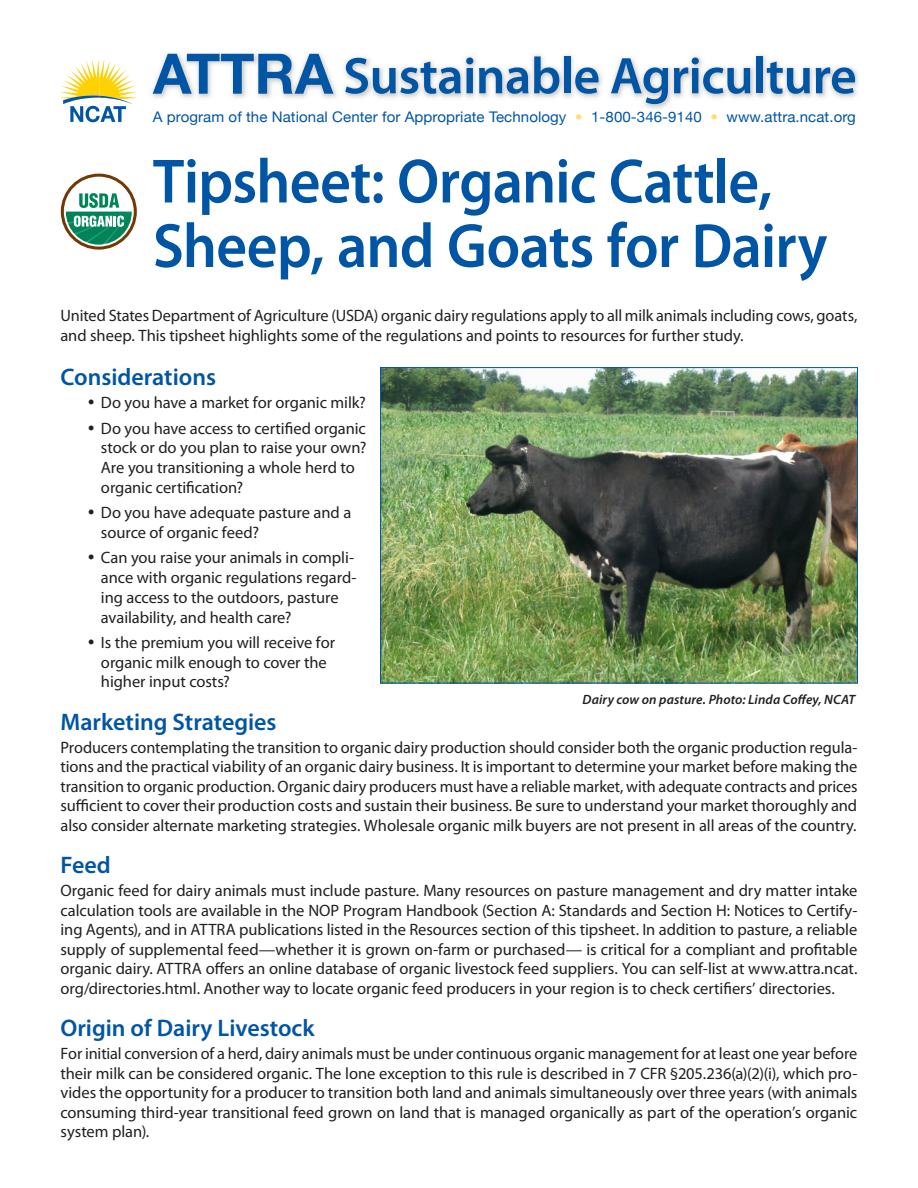
<style>
.page{position:relative;width:918px;height:1188px;background:#fff}
.page>*{position:absolute;margin:0;border:0;box-sizing:border-box;transform-origin:0 0}
.Publication_Title{font:600 63px/64.5px "Myriad Pro";letter-spacing:-.015em;color:#0155a5;scale:.95 1}
.t1{font:600 51.9px "Myriad Pro";letter-spacing:-.01em;color:#0155a5}
.Heading_level_2{font:600 24px "Myriad Pro";color:#0155a5}
.Boxed_Text{font:16.5px/19.5px "Myriad Pro";letter-spacing:-.005em;color:#231f20;text-align:justify}
.Boxed_text__Bulleted{font:16.5px/19.8px "Myriad Pro";letter-spacing:-.005em;color:#231f20}
.t2{font:14.7px "Helvetica Neue";letter-spacing:.005em;color:#0155a5}
.Caption_No_Rule{font:italic 600 13.5px "Myriad Pro";letter-spacing:.005em;color:#231f20}
.s1{color:#ffde74}
</style>
<div class="page">
<img style="left:152px;top:53px;width:706px;height:56px">
<svg style="left:59px;top:59px;width:68px;height:63px"></svg>
<img style="left:100px;top:106px;width:14px;height:16px">
<img style="left:114px;top:106px;width:12px;height:16px">
<img style="left:100px;top:59px;width:37px;height:40px">
<img style="left:100px;top:96px;width:33px;height:9px">
<svg style="left:153px;top:54px;width:180px;height:40px"></svg>
<div style="left:61px;top:174px;width:76px;height:76px;border:3px solid #723806;border-radius:50%"></div>
<svg style="left:66px;top:193px;width:66px;height:51px"></svg>
<img style="left:382px;top:369px;width:474px;height:312px">
<div style="left:380px;top:367px;width:478px;height:316px;border:1px solid #0155a5"></div>
<h2 class="t1" style="left:343px;top:43px;width:515px">Sustainable Agriculture</h2>
<p class="t2" style="left:153px;top:108px;width:704px">A program of the National Center for Appropriate Technology <span class="s1">•</span> 1-800-346-9140 <span class="s1">•</span> www.attra.ncat.org</p>
<p class="Publication_Title" style="left:153px;top:147px;width:712px">Tipsheet: Organic Cattle,<br>Sheep, and Goats for Dairy</p>
<p class="Boxed_Text" style="left:60px;top:306px;width:799px">United States Department of Agriculture (USDA) organic dairy regulations apply to all milk animals including cows, goats, and sheep. This tipsheet highlights some of the regulations and points to resources for further study.</p>
<p class="Heading_level_2" style="left:60px;top:362px;width:157px">Considerations</p>
<p class="Boxed_text__Bulleted" style="left:101px;top:393px;width:266px">Do you have a market for organic milk?</p>
<p class="Boxed_text__Bulleted" style="left:101px;top:418px;width:267px">Do you have access to certified organic stock or do you plan to raise your own?<br>Are you transitioning a whole herd to organic certification?</p>
<p class="Boxed_text__Bulleted" style="left:101px;top:502px;width:252px">Do you have adequate pasture and a source of organic feed?</p>
<p class="Boxed_text__Bulleted" style="left:101px;top:547px;width:257px">Can you raise your animals in compli&shy;ance with organic regulations regard&shy;ing access to the outdoors, pasture availability, and health care?</p>
<p class="Boxed_text__Bulleted" style="left:101px;top:632px;width:236px">Is the premium you will receive for organic milk enough to cover the higher input costs?</p>
<p class="Heading_level_2" style="left:60px;top:707px;width:218px">Marketing Strategies</p>
<p class="Boxed_Text" style="left:60px;top:737px;width:799px">Producers contemplating the transition to organic dairy production should consider both the organic production regula&shy;tions and the practical viability of an organic dairy business. It is important to determine your market before making the transition to organic production. Organic dairy producers must have a reliable market, with adequate contracts and prices sufficient to cover their production costs and sustain their business. Be sure to understand your market thoroughly and also consider alternate marketing strategies. Wholesale organic milk buyers are not present in all areas of the country.</p>
<p class="Heading_level_2" style="left:60px;top:850px;width:52px">Feed</p>
<p class="Boxed_Text" style="left:60px;top:881px;width:799px">Organic feed for dairy animals must include pasture. Many resources on pasture management and dry matter intake calculation tools are available in the NOP Program Handbook (Section A: Standards and Section H: Notices to Certify&shy;ing Agents), and in ATTRA publications listed in the Resources section of this tipsheet. In addition to pasture, a reliable supply of supplemental feed—whether it is grown on-farm or purchased— is critical for a compliant and profitable organic dairy. ATTRA offers an online database of organic livestock feed suppliers. You can self-list at www.attra.ncat. org/directories.html. Another way to locate organic feed producers in your region is to check certifiers’ directories.</p>
<p class="Heading_level_2" style="left:60px;top:1013px;width:256px">Origin of Dairy Livestock</p>
<p class="Boxed_Text" style="left:60px;top:1044px;width:799px">For initial conversion of a herd, dairy animals must be under continuous organic management for at least one year before their milk can be considered organic. The lone exception to this rule is described in 7 CFR §205.236(a)(2)(i), which pro&shy;vides the opportunity for a producer to transition both land and animals simultaneously over three years (with animals consuming third-year transitional feed grown on land that is managed organically as part of the operation’s organic system plan).</p>
<p class="Caption_No_Rule" style="left:583px;top:691px;width:274px">Dairy cow on pasture. Photo: Linda Coffey, NCAT</p>
</div>
